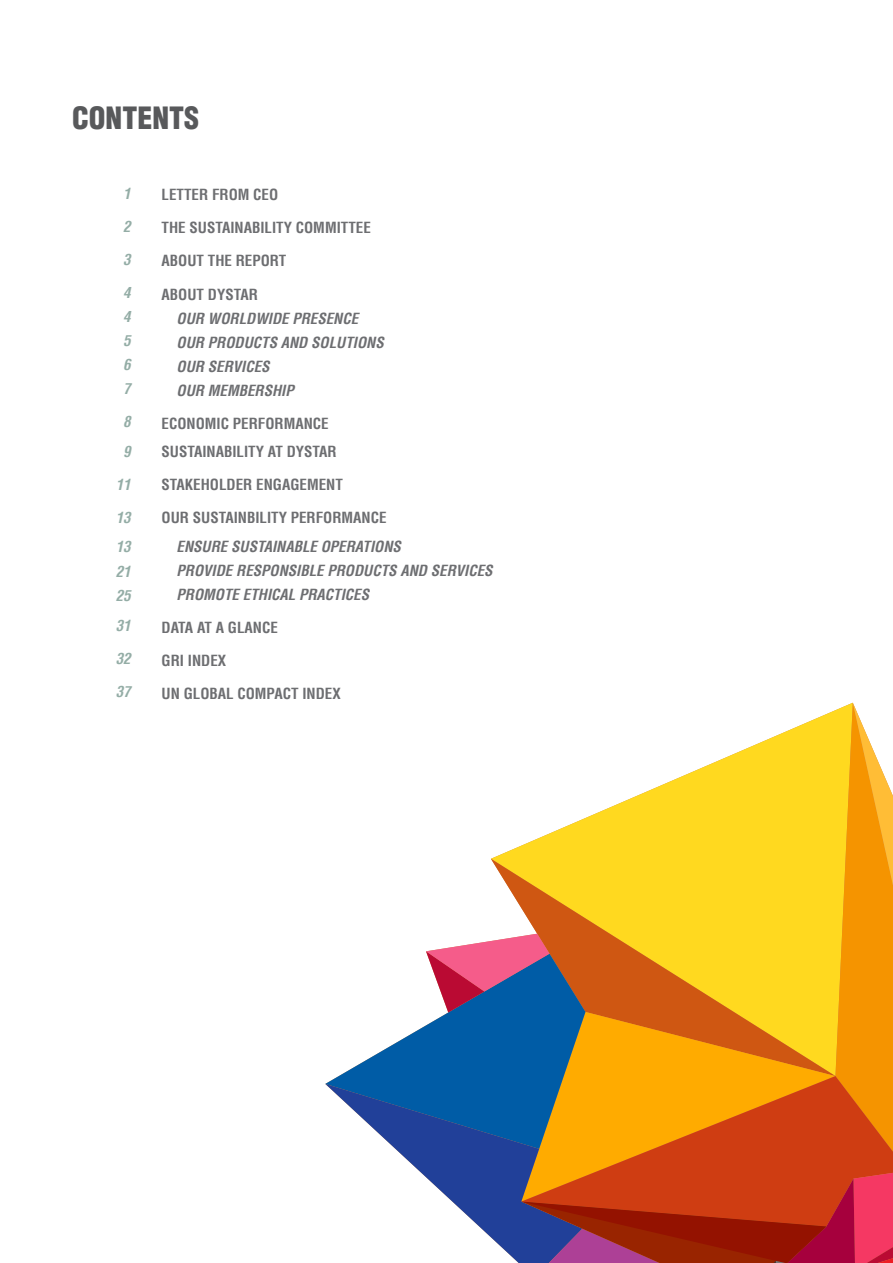
<style>
.page{position:relative;width:893px;height:1263px;background:#fff}
.page>*{position:absolute;margin:0;border:0;box-sizing:border-box;transform-origin:0 0}
.t1{font:900 condensed 30px "Helvetica LT";color:#58595b}
.t2{font:700 condensed 15px/28.5px "Helvetica LT";color:#6d6e71}
.t3{font:italic 700 condensed 15px/24px "Helvetica LT";color:#6d6e71}
.t4{font:italic 700 condensed 15px/24px "Helvetica LT";color:#94ada6}
</style>
<div class="page">
<svg style="left:491px;top:710px;width:344px;height:149px"></svg>
<svg style="left:491px;top:859px;width:344px;height:153px;background:#f4bd24"></svg>
<svg style="left:585px;top:1012px;width:250px;height:64px;background:#f09b0b"></svg>
<svg style="left:325px;top:954px;width:260px;height:130px;fill:#005ca6"></svg>
<svg style="left:521px;top:1076px;width:372px;height:97px;background:#e4730b"></svg>
<svg style="left:325px;top:1084px;width:257px;height:179px"></svg>
<svg style="left:426px;top:934px;width:123px;height:78px"></svg>
<svg style="left:835px;top:703px;width:58px;height:449px;background:#f4a01c"></svg>
<svg style="left:521px;top:1173px;width:372px;height:90px;background:#af3028"></svg>
<h1 class="t1" style="left:72px;top:99px;width:128px">CONTENTS</h1>
<p class="t4" style="left:123px;top:182px;width:9px">1</p>
<p class="t4" style="left:123px;top:215px;width:9px">2</p>
<p class="t4" style="left:123px;top:248px;width:9px">3</p>
<p class="t4" style="left:123px;top:281px;width:9px;text-align:justify">4<br>4<br>5<br>6<br>7</p>
<p class="t4" style="left:123px;top:407px;width:9px;line-height:30px">8<br>9</p>
<p class="t4" style="left:116px;top:473px;width:16px">11</p>
<p class="t4" style="left:116px;top:504px;width:16px;line-height:28.5px">13<br>13</p>
<p class="t4" style="left:116px;top:560px;width:16px">21<br>25</p>
<p class="t4" style="left:116px;top:614px;width:16px">31</p>
<p class="t4" style="left:116px;top:647px;width:16px">32</p>
<p class="t4" style="left:116px;top:680px;width:16px">37</p>
<p class="t2" style="left:162px;top:181px;width:109px">LETTER FROM CEO</p>
<p class="t2" style="left:162px;top:214px;width:154px">THE SUSTAINABILITY COMM</p>
<p class="t2" style="left:337px;top:214px;width:13px">ITTEE</p>
<p class="t2" style="left:162px;top:247px;width:109px">ABOUT THE REPORT</p>
<p class="t2" style="left:162px;top:280px;width:96px">ABOUT DYSTAR</p>
<p class="t3" style="left:177px;top:306px;width:209px">OUR WORLDWIDE PRESENCE<br>OUR PRODUCTS AND SOLUTIONS<br>OUR SER VICES<br>OUR MEMBERS HIP</p>
<p class="t2" style="left:162px;top:409px;width:169px">ECONOMIC PERFORMANCE<br>SUSTAINABILI</p>
<p class="t2" style="left:248px;top:437px;width:88px">TY AT DYSTAR</p>
<p class="t2" style="left:162px;top:468px;width:182px;line-height:33px">STAKEHOLDER ENGAGEMENT<br>OUR SUSTAINBILITY PERFORM</p>
<p class="t2" style="left:353px;top:503px;width:33px">ANCE</p>
<p class="t3" style="left:177px;top:534px;width:10px">ENSURE</p>
<p class="t3" style="left:231px;top:534px;width:9px">SUSTAINA</p>
<p class="t3" style="left:294px;top:534px;width:53px">BLE OPERATI</p>
<p class="t3" style="left:374px;top:534px;width:19px">ONS</p>
<p class="t3" style="left:177px;top:558px;width:187px">PROVIDE RESPONSIBLE PRODUCTS</p>
<p class="t3" style="left:400px;top:558px;width:11px">AND</p>
<p class="t3" style="left:431px;top:558px;width:42px">SER VICES</p>
<p class="t3" style="left:177px;top:582px;width:99px">PROMOTE ETHICAL</p>
<p class="t3" style="left:299px;top:582px;width:18px">PRACTICES</p>
<p class="t2" style="left:162px;top:613px;width:116px">DATA AT A GLANCE</p>
<p class="t2" style="left:162px;top:646px;width:66px">GRI INDEX</p>
<p class="t2" style="left:162px;top:679px;width:172px">UN GLOBAL COMPACT INDEX</p>
</div>
